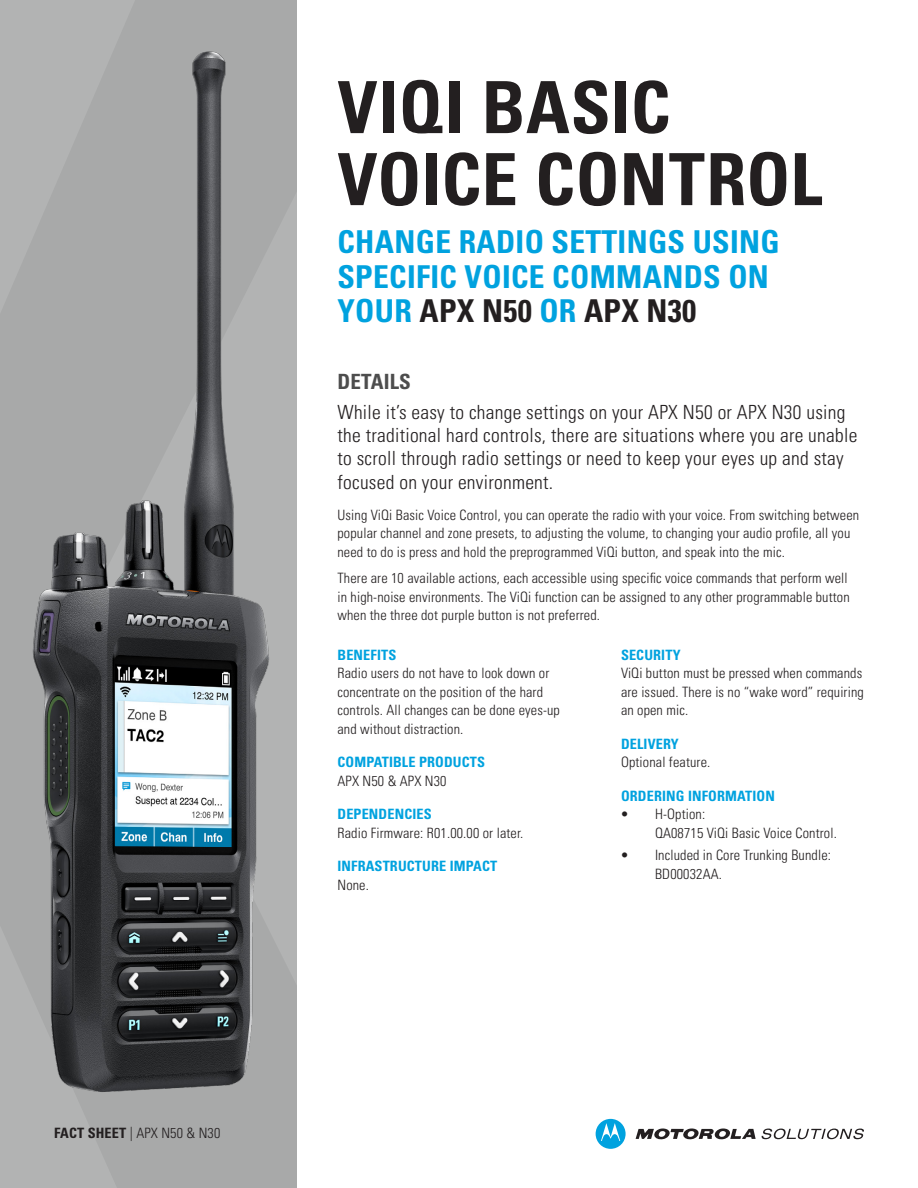
<style>
.page{position:relative;width:918px;height:1188px;background:#fff}
.page>*{position:absolute;margin:0;border:0;box-sizing:border-box;transform-origin:0 0}
.HEADLINE{font:700 condensed 72px/72px "Univers LT Pro";color:#231f20}
.SUB-HEADER{font:700 condensed 31.5px/34.5px "Univers LT Pro";letter-spacing:.01em;color:#00a2df}
.CONTENT_HEADER_SML{font:700 condensed 21px "Univers LT Pro";letter-spacing:.01em;color:#4d4d4d}
.INTRODUCTION_COPY{font:300 condensed 19.5px/23.2px "Univers LT Pro";letter-spacing:.015em;color:#231f20}
.COPY{font:300 condensed 14.25px/18.3px "Univers LT Pro";letter-spacing:.01em;color:#231f20}
.COPY_-_BOLD{font:700 condensed 14.25px "Univers LT Pro";letter-spacing:.01em;color:#00a2df}
.s1{font-weight:700}
.s2{color:#231f20}
</style>
<div class="page">
<svg style="left:0;top:0;width:297px;height:1188px;fill:#b2b3b3"></svg>
<svg style="left:636px;top:1129px;width:120px;height:11px"></svg>
<svg style="left:596px;top:1119px;width:30px;height:30px"></svg>
<svg style="left:762px;top:1129px;width:102px;height:10px"></svg>
<img style="left:0;top:24px;width:286px;height:1134px">
<p class="COPY" style="left:54px;top:1123px;width:168px"><span class="s1">FACT SHEET</span> | APX N50 &amp; N30</p>
<p class="HEADLINE" style="left:338px;top:70px;width:486px">VIQI BASIC<br>VOICE CONTROL</p>
<p class="SUB-HEADER" style="left:338px;top:224px;width:444px">CHANGE RADIO SETTINGS USING<br>SPECIFIC VOICE COMMANDS ON<br>YOUR <span class="s2">APX N50</span> OR <span class="s2">APX N30</span></p>
<p class="CONTENT_HEADER_SML" style="left:338px;top:369px;width:75px">DETAILS</p>
<p class="INTRODUCTION_COPY" style="left:338px;top:399px;width:521px">While it’s easy to change settings on your APX N50 or APX N30 using the traditional hard controls, there are situations where you are unable to scroll through radio settings or need to keep your eyes up and stay focused on your environment.</p>
<p class="COPY" style="left:338px;top:505px;width:523px">Using ViQi Basic Voice Control, you can operate the radio with your voice. From switching between popular channel and zone presets, to adjusting the volume, to changing your audio profile, all you need to do is press and hold the preprogrammed ViQi button, and speak into the mic.</p>
<p class="COPY" style="left:338px;top:568px;width:514px">There are 10 available actions, each accessible using specific voice commands that perform well in high-noise environments. The ViQi function can be assigned to any other programmable button when the three dot purple button is not preferred.</p>
<p class="COPY_-_BOLD" style="left:338px;top:646px;width:60px">BENEFITS</p>
<p class="COPY" style="left:338px;top:663px;width:224px">Radio users do not have to look down or concentrate on the position of the hard controls. All changes can be done eyes-up and without distraction.</p>
<p class="COPY_-_BOLD" style="left:338px;top:753px;width:149px">COMPATIBLE PRODUCTS</p>
<p class="COPY" style="left:338px;top:771px;width:111px">APX N50 &amp; APX N30</p>
<p class="COPY_-_BOLD" style="left:338px;top:805px;width:96px">DEPENDENCIES</p>
<p class="COPY" style="left:338px;top:823px;width:187px">Radio Firmware: R01.00.00 or later.</p>
<p class="COPY_-_BOLD" style="left:338px;top:857px;width:161px">INFRASTRUCTURE IMPACT</p>
<p class="COPY" style="left:338px;top:875px;width:33px">None.</p>
<p class="COPY_-_BOLD" style="left:621px;top:646px;width:61px">SECURITY</p>
<p class="COPY" style="left:621px;top:663px;width:244px;text-align:justify">ViQi button must be pressed when commands are issued. There is no “wake word” requiring an open mic.</p>
<p class="COPY_-_BOLD" style="left:621px;top:735px;width:59px">DELIVERY</p>
<p class="COPY" style="left:621px;top:752px;width:91px">Optional feature.</p>
<p class="COPY_-_BOLD" style="left:621px;top:787px;width:155px">ORDERING INFORMATION</p>
<p class="COPY" style="left:655px;top:804px;width:183px;text-indent:-34px">• H-Option:<br>QA08715 ViQi Basic Voice Control.</p>
<p class="COPY" style="left:655px;top:845px;width:177px;text-indent:-34px">• Included in Core Trunking Bundle:<br>BD00032AA.</p>
</div>
